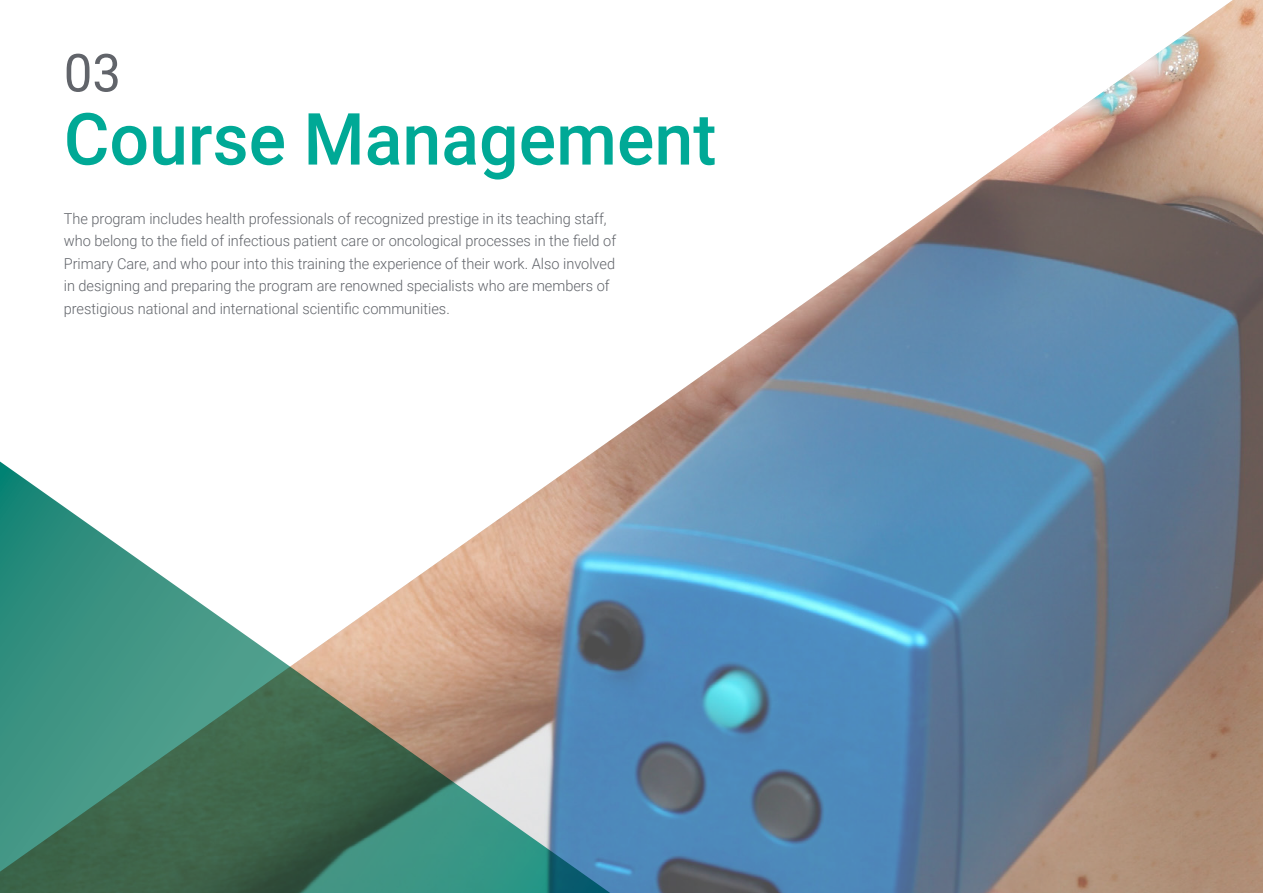
<style>
.page{position:relative;width:1263px;height:893px;background:#fff}
.page>*{position:absolute;margin:0;border:0;box-sizing:border-box;transform-origin:0 0}
.t1{font:500 72px "Roboto";color:#00a996}
.t2{font:52.5px "Roboto";color:#61646a}
.t3{font:300 15px/22.5px "Roboto";color:#61646a}
</style>
<div class="page">
<img style="left:602px;top:0;width:661px;height:893px">
<svg style="left:0;top:446px;width:640px;height:447px"></svg>
<h2 class="t2" style="left:64px;top:36px;width:59px">03</h2>
<h1 class="t1" style="left:64px;top:89px;width:654px">Course Management</h1>
<p class="t3" style="left:64px;top:207px;width:554px">The program includes health professionals of recognized prestige in its teaching staff, who belong to the field of infectious patient care or oncological processes in the field of Primary Care, and who pour into this training the experience of their work. Also involved in designing and preparing the program are renowned specialists who are members of prestigious national and international scientific communities.</p>
</div>
